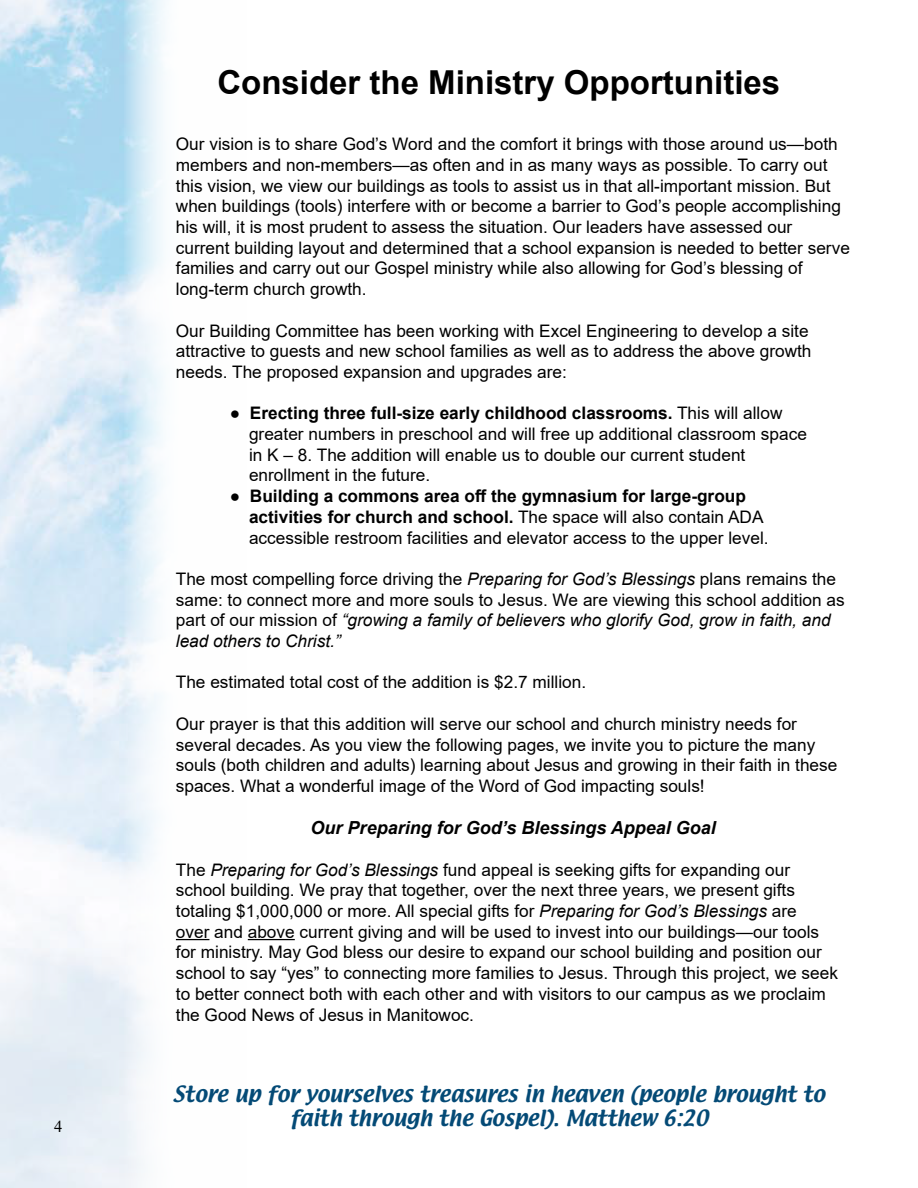
<style>
.page{position:relative;width:918px;height:1188px;background:#fff}
.page>*{position:absolute;margin:0;border:0;box-sizing:border-box;transform-origin:0 0}
.t1{font:700 33px "Arial";color:#000}
.t2{font:19.5px/23.4px "Textile";color:#044a76;text-align:center}
.t3{font:italic 700 18px "Arial";color:#000}
.t4{font:17.25px/20.7px "Arial";color:#000}
.t5{font:16.5px "Times New Roman";color:#000}
.s1{font-weight:700}
.s2{font-style:italic}
</style>
<div class="page">
<hr style="left:176px;top:939px;width:33px;height:1px;background:#000">
<hr style="left:248px;top:939px;width:47px;height:1px;background:#000">
<p class="t5" style="left:54px;top:1117px;width:10px">4</p>
<h1 class="t1" style="left:217px;top:64px;width:564px">Consider the Ministry Opportunities</h1>
<p class="t4" style="left:176px;top:134px;width:676px">Our vision is to share God’s Word and the comfort it brings with those around us—both members and non-members—as often and in as many ways as possible. To carry out this vision, we view our buildings as tools to assist us in that all-important mission. But when buildings (tools) interfere with or become a barrier to God’s people accomplishing his will, it is most prudent to assess the situation. Our leaders have assessed our current building layout and determined that a school expansion is needed to better serve families and carry out our Gospel ministry while also allowing for God’s blessing of long-term church growth.</p>
<p class="t4" style="left:176px;top:320px;width:637px">Our Building Committee has been working with Excel Engineering to develop a site attractive to guests and new school families as well as to address the above growth needs. The proposed expansion and upgrades are:</p>
<p class="t4" style="left:249px;top:403px;width:559px;text-indent:-19px">● <span class="s1">Erecting three full-size early childhood classrooms.</span> This will allow greater numbers in preschool and will free up additional classroom space in K – 8. The addition will enable us to double our current student enrollment in the future.</p>
<p class="t4" style="left:249px;top:486px;width:521px;text-indent:-19px"><span class="s1">● Building a commons area off the gymnasium for large-group activities for church and school.</span> The space will also contain ADA accessible restroom facilities and elevator access to the upper level.</p>
<p class="t4" style="left:176px;top:569px;width:670px">The most compelling force driving the <span class="s2">Preparing for God’s Blessings</span> plans remains the same: to connect more and more souls to Jesus. We are viewing this school addition as part of our mission of <span class="s2">“growing a family of believers who glorify God, grow in faith, and lead others to Christ.”</span></p>
<p class="t4" style="left:176px;top:672px;width:412px">The estimated total cost of the addition is $2.7 million.</p>
<p class="t4" style="left:176px;top:714px;width:663px">Our prayer is that this addition will serve our school and church ministry needs for several decades. As you view the following pages, we invite you to picture the many souls (both children and adults) learning about Jesus and growing in their faith in these spaces. What a wonderful image of the Word of God impacting souls!</p>
<p class="t3" style="left:311px;top:818px;width:407px">Our Preparing for God’s Blessings Appeal Goal</p>
<p class="t4" style="left:176px;top:859px;width:664px">The <span class="s2">Preparing for God’s Blessings</span> fund appeal is seeking gifts for expanding our school building. We pray that together, over the next three years, we present gifts totaling $1,000,000 or more. All special gifts for <span class="s2">Preparing for God’s Blessings</span> are<br>over and above current giving and will be used to invest into our buildings—our tools for ministry. May God bless our desire to expand our school building and position our school to say “yes” to connecting more families to Jesus. Through this project, we seek to better connect both with each other and with visitors to our campus as we proclaim the Good News of Jesus in Manitowoc.</p>
<p class="t2" style="left:173px;top:1083px;width:654px">Store up for yourselves treasures in heaven (people brought to faith through the Gospel). Matthew 6:20</p>
</div>
